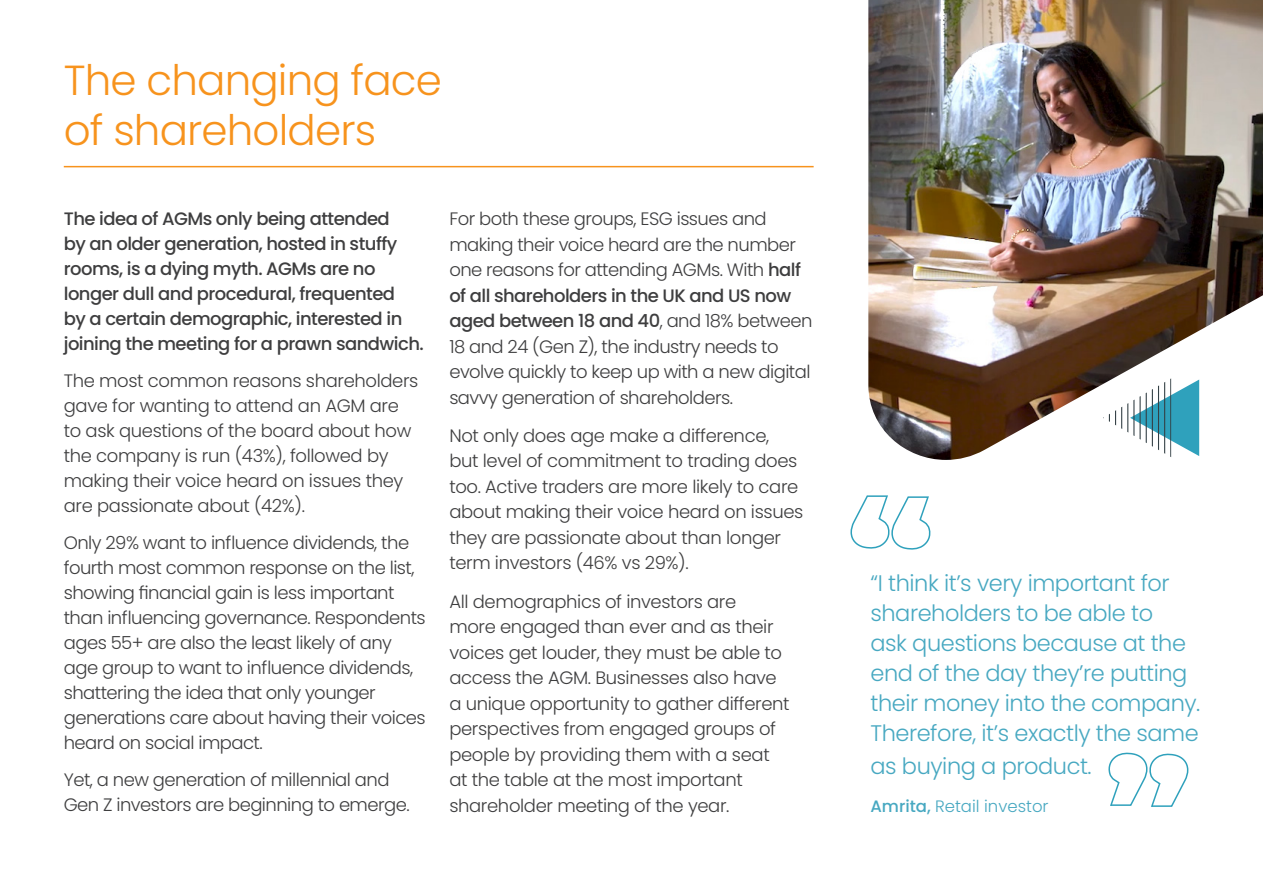
<style>
.page{position:relative;width:1263px;height:893px;background:#fff}
.page>*{position:absolute;margin:0;border:0;box-sizing:border-box;transform-origin:0 0}
.t1{font:300 42px/49.5px "Poppins";letter-spacing:-.02em;color:#f7931d}
.t2{font:300 22.5px/30px "Poppins";letter-spacing:-.02em;color:#47a8c1}
.t3{font:300 18px/25.5px "Poppins";letter-spacing:-.02em;color:#3e3e3f}
.t4{font:500 18px/24.9px "Poppins";letter-spacing:-.03em;color:#3e3e3f}
.t5{font:300 16.5px "Poppins";color:#47a8c1}
.s1{font-weight:500}
</style>
<div class="page">
<hr style="left:64px;top:166px;width:750px;height:1px;background:#f7931d">
<svg style="left:850px;top:495px;width:81px;height:55px"></svg>
<svg style="left:1108px;top:752px;width:81px;height:55px"></svg>
<img style="left:868px;top:0;width:395px;height:460px">
<h1 class="t1" style="left:64px;top:56px;width:380px">The changing face of shareholders</h1>
<p class="t4" style="left:64px;top:206px;width:362px">The idea of AGMs only being attended<br>by an older generation, hosted in stuffy rooms, is a dying myth. AGMs are no longer dull and procedural, frequented<br>by a certain demographic, interested in joining the meeting for a prawn sandwich.</p>
<p class="t3" style="left:64px;top:369px;width:356px;line-height:24.9px">The most common reasons shareholders gave for wanting to attend an AGM are to ask questions of the board about how the company is run (43%), followed by making their voice heard on issues they are passionate about (42%).</p>
<p class="t3" style="left:64px;top:531px;width:363px;line-height:24.9px">Only 29% want to influence dividends, the fourth most common response on the list, showing financial gain is less important than influencing governance. Respondents ages 55+ are also the least likely of any age group to want to influence dividends, shattering the idea that only younger generations care about having their voices heard on social impact.</p>
<p class="t3" style="left:64px;top:768px;width:347px;line-height:24.9px">Yet, a new generation of millennial and<br>Gen Z investors are beginning to emerge.</p>
<p class="t3" style="left:449px;top:206px;width:365px">For both these groups, ESG issues and making their voice heard are the number one reasons for attending AGMs. With <span class="s1">half of all shareholders in the UK and US now aged between 18 and 40</span>, and 18% between 18 and 24 (Gen Z), the industry needs to evolve quickly to keep up with a new digital savvy generation of shareholders.</p>
<p class="t3" style="left:449px;top:423px;width:356px">Not only does age make a difference,<br>but level of commitment to trading does too. Active traders are more likely to care about making their voice heard on issues they are passionate about than longer term investors (46% vs 29%).</p>
<p class="t3" style="left:449px;top:589px;width:342px">All demographics of investors are<br>more engaged than ever and as their voices get louder, they must be able to access the AGM. Businesses also have a unique opportunity to gather different perspectives from engaged groups of people by providing them with a seat at the table at the most important shareholder meeting of the year.</p>
<p class="t2" style="left:870px;top:568px;width:331px">“I think it’s very important for shareholders to be able to<br>ask questions because at the end of the day they’re putting their money into the company.<br>Therefore, it’s exactly the same</p>
<p class="t2" style="left:870px;top:751px;width:223px">as buying a product.</p>
<p class="t5" style="left:870px;top:797px;width:180px"><span class="s1">Amrita,</span> Retail investor</p>
</div>
